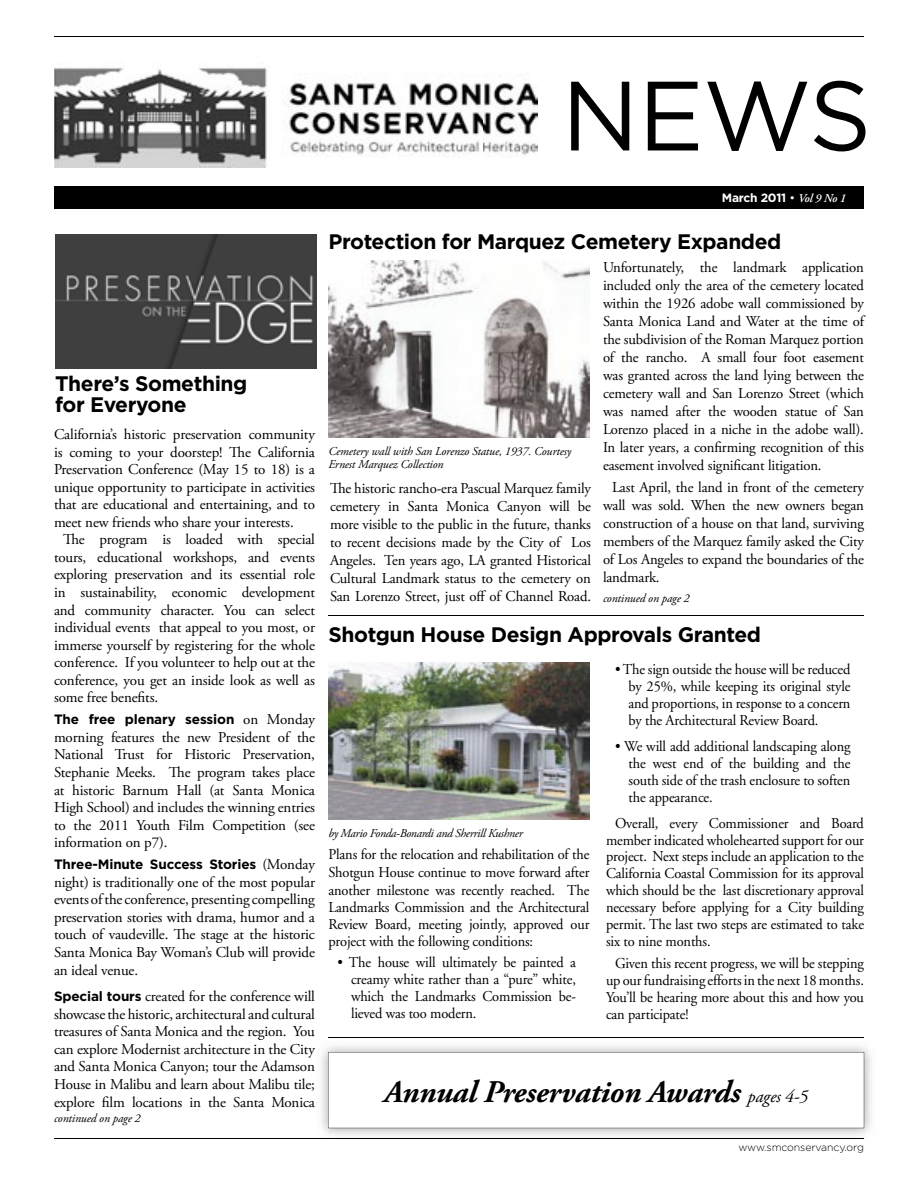
<style>
.page{position:relative;width:918px;height:1188px;background:#fff}
.page>*{position:absolute;margin:0;border:0;box-sizing:border-box;transform-origin:0 0}
.t1{font:98.25px "Gotham";color:#000}
.t2{font:italic 700 31.5px "Adobe Garamond Pro";letter-spacing:-.01em;color:#000}
.t3{font:700 21px/21px "Gotham";letter-spacing:-.02em;color:#000}
.t4{font:15px/18px "Adobe Garamond Pro";letter-spacing:-.01em;color:#000;text-align:justify}
.t5{font:15px/17px "Adobe Garamond";letter-spacing:-.01em;color:#000;text-align:justify;scale:.96 1}
.t6{font:15px/18px "Adobe Garamond Pro";letter-spacing:-.01em;color:#000;text-align:justify;scale:.96 1}
.t7{font:700 13.5px "Gotham";letter-spacing:-.01em;color:#000}
.t8{font:italic 12px/13.5px "Adobe Garamond Pro";letter-spacing:-.01em;color:#000}
.t9{font:700 12px "Gotham";letter-spacing:-.02em;color:#fff}
.t10{font:300 10.5px "Gotham";letter-spacing:-.01em;color:#000}
.s1{font-family:"Adobe Garamond Pro";font-weight:400;font-size:15px}
.s2{font-family:"Gotham";font-weight:700;font-size:13.5px}
.s3{font-weight:400}
.s4{font-family:"Adobe Garamond";font-weight:600;font-style:italic}
.s5{font-family:"Adobe Garamond"}
.s6{font-weight:400;font-size:18px}
</style>
<div class="page">
<hr style="left:54px;top:1138px;width:810px;height:1px;background:#000">
<hr style="left:54px;top:36px;width:810px;height:1px;background:#000">
<img style="left:54px;top:67px;width:484px;height:100px">
<div style="left:54px;top:187px;width:810px;height:22px;background:#000"></div>
<img style="left:55px;top:234px;width:261px;height:135px">
<img style="left:328px;top:663px;width:261px;height:157px">
<img style="left:328px;top:261px;width:262px;height:176px">
<img style="left:321px;top:1046px;width:550px;height:90px">
<svg style="left:328px;top:1052px;width:536px;height:76px"></svg>
<hr style="left:328px;top:1038px;width:536px;height:1px;background:#000">
<hr style="left:328px;top:615px;width:536px;height:1px;background:#000">
<h1 class="t1" style="left:561px;top:61px;width:312px">NEWS</h1>
<h3 class="t3" style="left:55px;top:372px;width:194px">There’s Something for Everyone</h3>
<p class="t4" style="left:54px;top:425px;width:262px">California’s historic preservation community</p>
<p class="t4" style="left:54px;top:443px;width:262px">is coming to your doorstep! The California</p>
<p class="t4" style="left:54px;top:461px;width:263px">Preservation Conference (May 15 to 18) is a</p>
<p class="t4" style="left:54px;top:479px;width:263px">unique opportunity to participate in activities</p>
<p class="t4" style="left:54px;top:496px;width:263px">that are educational and entertaining, and to</p>
<p class="t4" style="left:54px;top:514px;width:241px">meet new friends who share your interests.</p>
<p class="t4" style="left:63px;top:531px;width:254px">The program is loaded with special</p>
<p class="t4" style="left:54px;top:549px;width:262px">tours, educational workshops, and events</p>
<p class="t4" style="left:54px;top:566px;width:262px">exploring preservation and its essential role</p>
<p class="t4" style="left:54px;top:584px;width:263px">in sustainability, economic development</p>
<p class="t4" style="left:54px;top:601px;width:262px">and community character. You can select</p>
<p class="t4" style="left:54px;top:619px;width:262px">individual events that appeal to you most, or</p>
<p class="t4" style="left:54px;top:636px;width:262px">immerse yourself by registering for the whole</p>
<p class="t4" style="left:54px;top:654px;width:263px">conference. If you volunteer to help out at the</p>
<p class="t4" style="left:54px;top:672px;width:262px">conference, you get an inside look as well as</p>
<p class="t4" style="left:54px;top:689px;width:106px">some free benefits.</p>
<p class="t7" style="left:54px;top:712px;width:262px">The free plenary session <span class="s1">on Monday</span></p>
<p class="t4" style="left:54px;top:729px;width:263px;line-height:17.5px">morning features the new President of the National Trust for Historic Preservation, Stephanie Meeks. The program takes place at historic Barnum Hall (at Santa Monica High School) and includes the winning entries to the 2011 Youth Film Competition (see information on p7).</p>
<p class="t7" style="left:54px;top:857px;width:262px">Three-Minute Success Stories <span class="s1">(Monday</span></p>
<p class="t4" style="left:54px;top:874px;width:263px;line-height:17.5px">night) is traditionally one of the most popular events of the conference, presenting compelling preservation stories with drama, humor and a touch of vaudeville. The stage at the historic Santa Monica Bay Woman’s Club will provide an ideal venue.</p>
<p class="t4" style="left:54px;top:988px;width:263px"><span class="s2">Special tours</span> created for the conference will showcase the historic, architectural and cultural treasures of Santa Monica and the region. You can explore Modernist architecture in the City and Santa Monica Canyon; tour the Adamson House in Malibu and learn about Malibu tile; explore film locations in the Santa Monica</p>
<p class="t8" style="left:54px;top:1112px;width:88px">continued on page 2</p>
<p class="t9" style="left:722px;top:191px;width:126px">March 2011 <span class="s3">•</span> <span class="s4">Vol 9 No 1</span></p>
<h3 class="t3" style="left:328px;top:231px;width:454px">Protection for Marquez Cemetery Expanded</h3>
<p class="t8" style="left:328px;top:445px;width:244px">Cemetery wall with San Lorenzo Statue, 1937. Courtesy<br>Ernest Marquez Collection</p>
<p class="t4" style="left:330px;top:480px;width:263px">The historic rancho-era Pascual Marquez family cemetery in Santa Monica Canyon will be more visible to the public in the future, thanks to recent decisions made by the City of Los Angeles. Ten years ago, LA granted Historical Cultural Landmark status to the cemetery on San Lorenzo Street, just off of Channel Road.</p>
<p class="t4" style="left:603px;top:259px;width:263px">Unfortunately, the landmark application included only the area of the cemetery located within the 1926 adobe wall commissioned by Santa Monica Land and Water at the time of the subdivision of the Roman Marquez portion of the rancho. A small four foot easement was granted across the land lying between the cemetery wall and San Lorenzo Street (which was named after the wooden statue of San Lorenzo placed in a niche in the adobe wall).<br>In later years, a confirming recognition of this easement involved significant litigation.</p>
<p class="t4" style="left:603px;top:479px;width:263px;text-indent:9px">Last April, the land in front of the cemetery wall was sold. When the new owners began construction of a house on that land, surviving members of the Marquez family asked the City of Los Angeles to expand the boundaries of the landmark.</p>
<p class="t8" style="left:603px;top:592px;width:88px">continued on page 2</p>
<h3 class="t3" style="left:328px;top:624px;width:434px">Shotgun House Design Approvals Granted</h3>
<p class="t8" style="left:328px;top:826px;width:196px">by Mario Fonda-Bonardi and Sherrill Kushner</p>
<p class="t6" style="left:328px;top:846px;width:273px">Plans for the relocation and rehabilitation of the Shotgun House continue to move forward after another milestone was recen<span class="s5">tly reached. The</span></p>
<p class="t5" style="left:328px;top:899px;width:273px">Landmarks Commission and the Architectural Review Board, meeting jointly, approved our project with the following conditions:</p>
<p class="t5" style="left:351px;top:955px;width:236px;text-indent:-14px">• The house will ultimately be painted a creamy white rather than a “pure” white, which the Landmarks Commission be&shy;lieved was too modern.</p>
<p class="t5" style="left:628px;top:661px;width:233px;text-indent:-14px">• The sign outside the house will be reduced by 25%, while keeping its original style and proportions, in response to a concern by the Architectural Review Board.</p>
<p class="t5" style="left:628px;top:738px;width:233px;text-indent:-14px">• We will add additional landscaping along the west end of the building and the south side of the trash enclosure to soften the appearance.</p>
<p class="t5" style="left:606px;top:815px;width:270px;text-indent:9px">Overall, every Commissioner and Board member indicated wholehearted support for our project. Next steps include an application to the California Coastal Commission for its approval which should be the last discretionary approval necessary before applying for a City building permit. The last two steps are estimated to take six to nine months.</p>
<p class="t5" style="left:606px;top:955px;width:270px;text-indent:9px">Given this recent progress, we will be stepping up our fundraising efforts in the next 18 months.<br>You’ll be hearing more about this and how you can participate!</p>
<h2 class="t2" style="left:384px;top:1073px;width:426px">Annual Preservation Awards <span class="s6">pages 4-5</span></h2>
<p class="t10" style="left:738px;top:1141px;width:127px">www.smconservancy.org</p>
</div>
